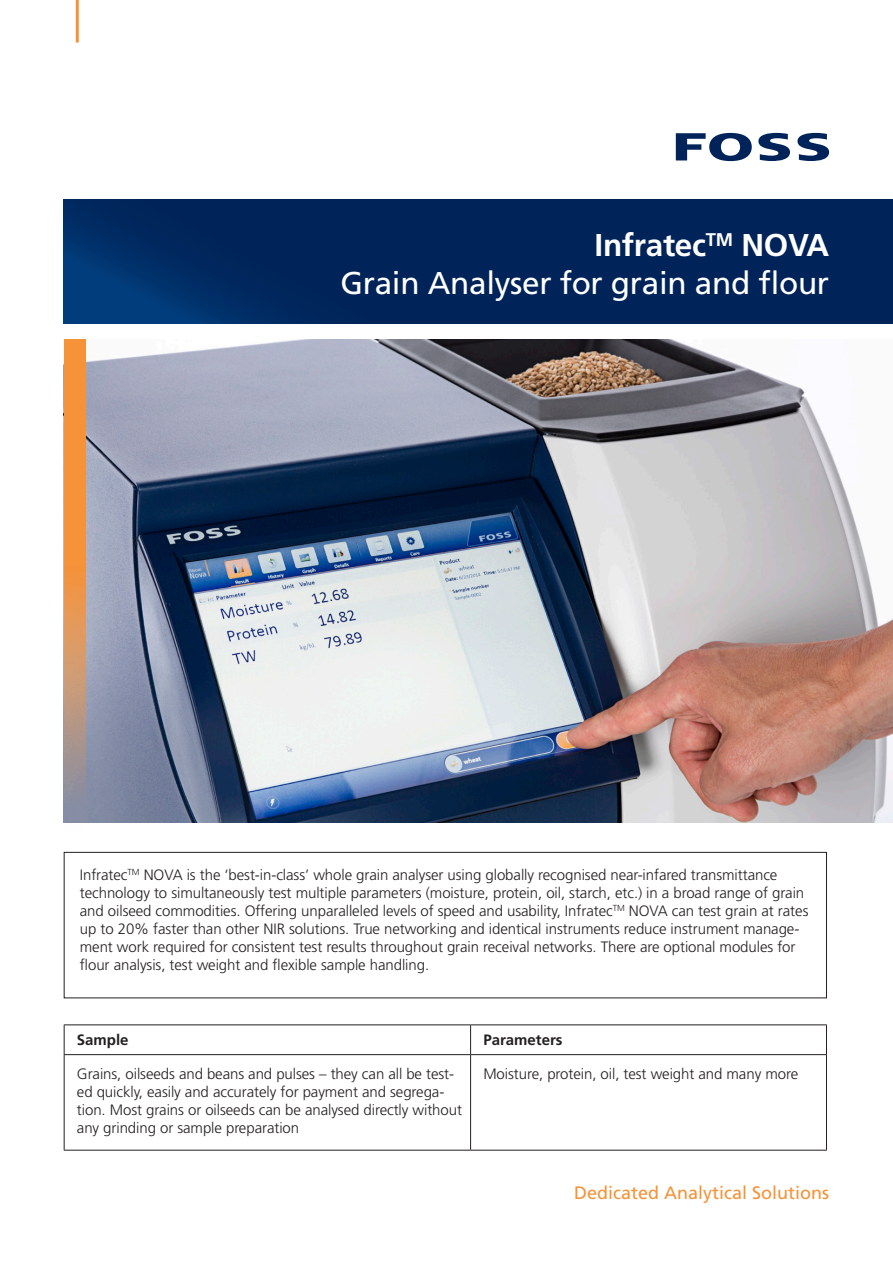
<style>
.page{position:relative;width:893px;height:1263px;background:#fff}
.page>*{position:absolute;margin:0;border:0;box-sizing:border-box;transform-origin:0 0}
.Top_forside{font:31.5px "Frutiger";letter-spacing:-.01em;color:#fff}
.Top_forside-2{font:700 31.5px "Frutiger";letter-spacing:-.01em;color:#fff}
.t1{font:18px "Frutiger";color:#f69238}
.Brødtekst_forside{font:300 15px/18px "Frutiger";letter-spacing:-.005em;color:#231f20}
.Brødtekst_regular{font:700 15px "Frutiger";color:#231f20}
</style>
<div class="page">
<hr style="left:76px;top:0;width:3px;height:43px;background:#f69238">
<div style="left:64px;top:852px;width:763px;height:146px;border:1px solid #231f20"></div>
<img style="left:85px;top:339px;width:808px;height:484px">
<svg style="left:64px;top:200px;width:829px;height:123px;background:#00255c"></svg>
<svg style="left:64px;top:339px;width:21px;height:484px;background:#d99359"></svg>
<svg style="left:676px;top:133px;width:76px;height:28px"></svg>
<svg style="left:758px;top:133px;width:32px;height:28px"></svg>
<svg style="left:797px;top:133px;width:32px;height:28px"></svg>
<svg style="left:65px;top:1025px;width:761px;height:125px"></svg>
<hr style="left:64px;top:1024px;width:407px;height:1px;background:#231f20">
<svg style="left:64px;top:1025px;width:1px;height:29px"></svg>
<hr style="left:471px;top:1024px;width:356px;height:1px;background:#231f20">
<svg style="left:470px;top:1025px;width:1px;height:29px"></svg>
<svg style="left:826px;top:1025px;width:1px;height:29px"></svg>
<hr style="left:471px;top:1054px;width:356px;height:1px;background:#231f20">
<hr style="left:826px;top:1055px;width:1px;height:95px;background:#231f20">
<hr style="left:471px;top:1150px;width:356px;height:1px;background:#231f20">
<hr style="left:64px;top:1054px;width:407px;height:1px;background:#231f20">
<hr style="left:64px;top:1055px;width:1px;height:95px;background:#231f20">
<hr style="left:470px;top:1055px;width:1px;height:95px;background:#231f20">
<hr style="left:64px;top:1150px;width:407px;height:1px;background:#231f20">
<p class="Top_forside-2" style="left:595px;top:227px;width:236px">Infratec<sup>TM</sup> NOVA</p>
<p class="Top_forside" style="left:340px;top:264px;width:490px">Grain Analyser for grain and flour</p>
<p class="Brødtekst_forside" style="left:80px;top:865px;width:730px">Infratec<sup>TM</sup> NOVA is the ‘best-in-class’ whole grain analyser using globally recognised near-infared transmittance technology to simultaneously test multiple parameters (moisture, protein, oil, starch, etc.) in a broad range of grain and oilseed commodities. Offering unparalleled levels of speed and usability, Infratec<sup>TM</sup> NOVA can test grain at rates up to 20% faster than other NIR solutions. True networking and identical instruments reduce instrument manage&shy;ment work required for consistent test results throughout grain receival networks. There are optional modules for flour analysis, test weight and flexible sample handling.</p>
<p class="Brødtekst_regular" style="left:77px;top:1031px;width:53px">Sample</p>
<p class="Brødtekst_regular" style="left:483px;top:1031px;width:81px">Parameters</p>
<p class="Brødtekst_forside" style="left:77px;top:1065px;width:387px">Grains, oilseeds and beans and pulses – they can all be test&shy;ed quickly, easily and accurately for payment and segrega&shy;tion. Most grains or oilseeds can be analysed directly without any grinding or sample preparation</p>
<p class="Brødtekst_forside" style="left:483px;top:1065px;width:316px">Moisture, protein, oil, test weight and many more</p>
<p class="t1" style="left:574px;top:1182px;width:257px">Dedicated Analytical Solutions</p>
</div>
